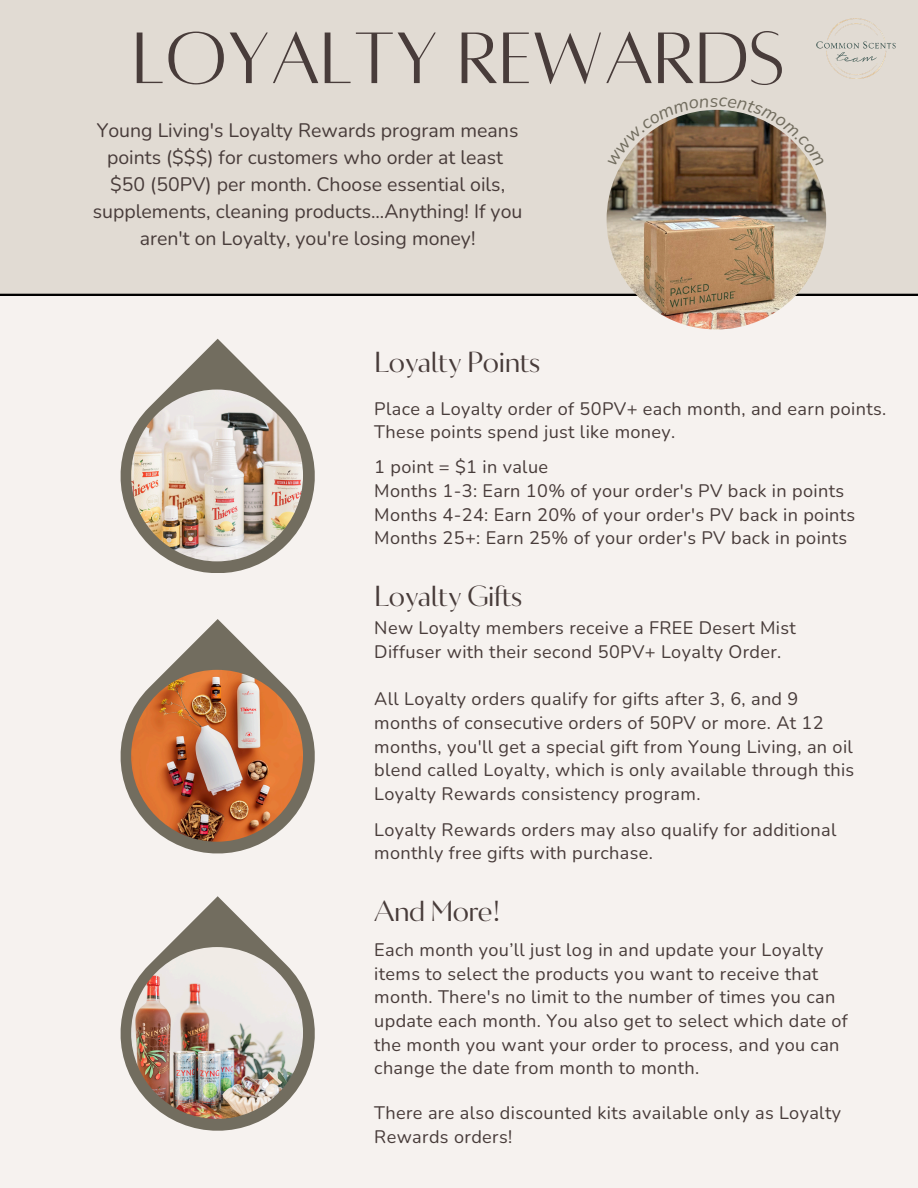
<style>
.page{position:relative;width:918px;height:1188px;background:#f6f2ef}
.page>*{position:absolute;margin:0;border:0;box-sizing:border-box;transform-origin:0 0}
.t1{font:80.4px "Alta regular";letter-spacing:-.005em;color:#483c3a}
.t2{font:28.95px "Circe Contrast";letter-spacing:-.02em;color:#483c3a}
.t3{font:19.5px/27px "Nunito";color:#483c3a;text-align:center}
.t4{font:18.15px/23.7px "Nunito";letter-spacing:.02em;color:#483c3a}
</style>
<div class="page">
<div style="left:0;top:0;width:918px;height:296px;background:#e1dbd3"></div>
<svg style="left:121px;top:339px;width:194px;height:234px"></svg>
<img style="left:131px;top:390px;width:172px;height:171px;border-radius:50%">
<svg style="left:121px;top:619px;width:194px;height:235px"></svg>
<img style="left:131px;top:670px;width:172px;height:172px;border-radius:50%">
<svg style="left:121px;top:896px;width:194px;height:235px"></svg>
<img style="left:131px;top:947px;width:172px;height:172px;border-radius:50%">
<img style="left:607px;top:110px;width:219px;height:219px;border-radius:50%">
<img style="left:813px;top:12px;width:86px;height:71px">
<svg style="left:607px;top:97px;width:217px;height:70px;background:#a98"></svg>
<p class="t1" style="left:133px;top:19px;width:654px">LOYALTY REWARDS</p>
<h2 class="t3" style="left:97px;top:117px;width:423px">Young Living's Loyalty Rewards program means points ($$$) for customers who order at least</h2>
<p class="t3" style="left:93px;top:171px;width:431px">$50 (50PV) per month. Choose essential oils, supplements, cleaning products...Anything! If you aren't on Loyalty, you're losing money!</p>
<p class="t2" style="left:374px;top:345px;width:168px">Loyalty Points</p>
<h2 class="t4" style="left:374px;top:397px;width:514px">Place a Loyalty order of 50PV+ each month, and earn points.<br>These points spend just like money.</h2>
<p class="t4" style="left:374px;top:456px;width:175px">1 point = $1 in value</p>
<p class="t4" style="left:374px;top:479px;width:471px">Months 1-3: Earn 10% of your order's PV back in points</p>
<p class="t4" style="left:374px;top:503px;width:483px">Months 4-24: Earn 20% of your order's PV back in points</p>
<p class="t4" style="left:374px;top:526px;width:475px">Months 25+: Earn 25% of your order's PV back in points</p>
<p class="t2" style="left:374px;top:579px;width:149px">Loyalty Gifts</p>
<p class="t4" style="left:374px;top:617px;width:423px">New Loyalty members receive a FREE Desert Mist<br>Diffuser with their second 50PV+ Loyalty Order.</p>
<p class="t4" style="left:374px;top:687px;width:482px">All Loyalty orders qualify for gifts after 3, 6, and 9 months of consecutive orders of 50PV or more. At 12 months, you'll get a special gift from Young Living, an oil blend called Loyalty, which is only available through this Loyalty Rewards consistency program.</p>
<p class="t4" style="left:374px;top:818px;width:464px">Loyalty Rewards orders may also qualify for additional monthly free gifts with purchase.</p>
<p class="t2" style="left:374px;top:894px;width:128px">And More!</p>
<h2 class="t4" style="left:374px;top:938px;width:475px">Each month you’ll just log in and update your Loyalty items to select the products you want to receive that month. There's no limit to the number of times you can update each month. You also get to select which date of the month you want your order to process, and you can change the date from month to month.</h2>
<p class="t4" style="left:374px;top:1102px;width:468px">There are also discounted kits available only as Loyalty<br>Rewards orders!</p>
</div>
